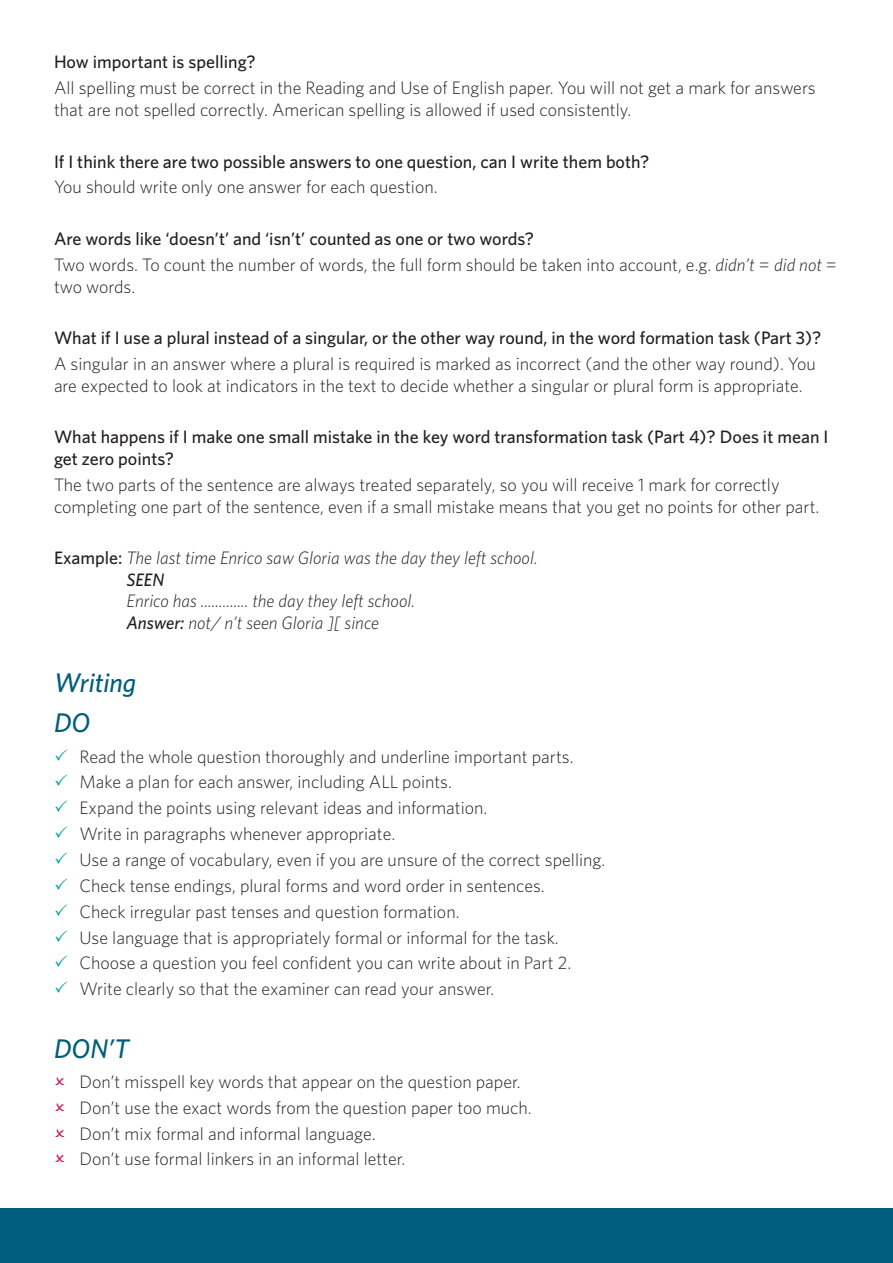
<style>
.page{position:relative;width:893px;height:1263px;background:#fff}
.page>*{position:absolute;margin:0;border:0;box-sizing:border-box;transform-origin:0 0}
.Headings{font:italic 500 27px "Whitney";color:#005d7c}
.Answers{font:300 18px/21.6px "Whitney";color:#231f20}
.Questions{font:500 18px/21.6px "Whitney";color:#231f20}
.Answers-2{font:italic 300 18px/21.6px "Whitney";color:#231f20}
.s1{font-style:italic}
.s2{font-weight:500;font-style:normal}
.s3{font-weight:500}
</style>
<div class="page">
<div style="left:0;top:1209px;width:893px;height:54px;background:#005d7c"></div>
<p class="Questions" style="left:54px;top:51px;width:203px">How important is spelling?</p>
<p class="Answers" style="left:54px;top:77px;width:763px">All spelling must be correct in the Reading and Use of English paper. You will not get a mark for answers that are not spelled correctly. American spelling is allowed if used consistently.</p>
<p class="Questions" style="left:54px;top:150px;width:597px">If I think there are two possible answers to one question, can I write them both?</p>
<p class="Answers" style="left:54px;top:176px;width:385px">You should write only one answer for each question.</p>
<p class="Questions" style="left:54px;top:228px;width:482px">Are words like ‘doesn’t’ and ‘isn’t’ counted as one or two words?</p>
<p class="Answers" style="left:54px;top:253px;width:784px">Two words. To count the number of words, the full form should be taken into account, e.g. <span class="s1">didn’t</span> = <span class="s1">did not</span> = two words.</p>
<p class="Questions" style="left:54px;top:327px;width:769px">What if I use a plural instead of a singular, or the other way round, in the word formation task (Part 3)?</p>
<p class="Answers" style="left:54px;top:352px;width:763px">A singular in an answer where a plural is required is marked as incorrect (and the other way round). You are expected to look at indicators in the text to decide whether a singular or plural form is appropriate.</p>
<p class="Questions" style="left:54px;top:426px;width:776px">What happens if I make one small mistake in the key word transformation task (Part 4)? Does it mean I get zero points?</p>
<p class="Answers" style="left:54px;top:473px;width:767px">The two parts of the sentence are always treated separately, so you will receive 1 mark for correctly completing one part of the sentence, even if a small mistake means that you get no points for other part.</p>
<p class="Answers-2" style="left:127px;top:547px;width:413px;text-indent:-73px"><span class="s2">Example:</span> The last time Enrico saw Gloria was the day they left school.<br><span class="s3">SEEN<br></span>Enrico has ............. the day they left school.<br><span class="s3">Answer:</span> not/ n’t seen Gloria ][ since</p>
<p class="Headings" style="left:54px;top:664px;width:84px">Writing</p>
<p class="Headings" style="left:54px;top:705px;width:38px">DO</p>
<p class="Answers" style="left:80px;top:745px;width:495px">Read the whole question thoroughly and underline important parts.</p>
<p class="Answers" style="left:80px;top:771px;width:374px">Make a plan for each answer, including ALL points.</p>
<p class="Answers" style="left:80px;top:797px;width:409px">Expand the points using relevant ideas and information.</p>
<p class="Answers" style="left:80px;top:822px;width:317px">Write in paragraphs whenever appropriate.</p>
<p class="Answers" style="left:80px;top:848px;width:527px">Use a range of vocabulary, even if you are unsure of the correct spelling.</p>
<p class="Answers" style="left:80px;top:874px;width:467px">Check tense endings, plural forms and word order in sentences.</p>
<p class="Answers" style="left:80px;top:900px;width:381px">Check irregular past tenses and question formation.</p>
<p class="Answers" style="left:80px;top:926px;width:481px">Use language that is appropriately formal or informal for the task.</p>
<p class="Answers" style="left:80px;top:952px;width:493px">Choose a question you feel confident you can write about in Part 2.</p>
<p class="Answers" style="left:80px;top:978px;width:416px">Write clearly so that the examiner can read your answer.</p>
<p class="Headings" style="left:54px;top:1030px;width:77px">DON’T</p>
<p class="Answers" style="left:80px;top:1070px;width:443px">Don’t misspell key words that appear on the question paper.</p>
<p class="Answers" style="left:80px;top:1096px;width:454px">Don’t use the exact words from the question paper too much.</p>
<p class="Answers" style="left:80px;top:1122px;width:297px">Don’t mix formal and informal language.</p>
<p class="Answers" style="left:80px;top:1148px;width:327px">Don’t use formal linkers in an informal letter.</p>
</div>
